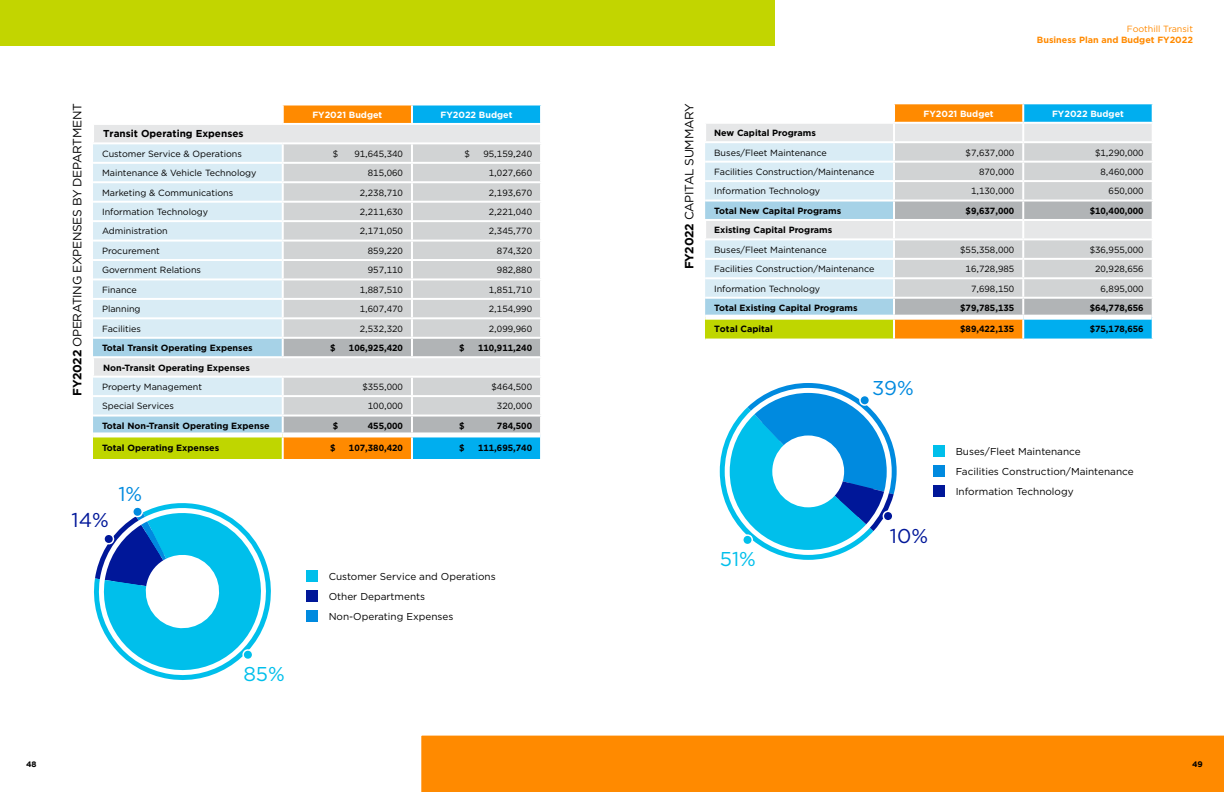
<style>
.page{position:relative;width:1224px;height:792px;background:#fff}
.page>*{position:absolute;margin:0;border:0;box-sizing:border-box;transform-origin:0 0}
.t1{font:20px "Gotham";color:#001799}
.t2{font:20px "Gotham";color:#00bfeb}
.t3{font:20px "Gotham";color:#008adf}
.t4{font:12px "Gotham";letter-spacing:-.025em;color:#000}
.t5{font:10px/20px "Gotham";color:#000}
.t6{font:700 10px "Gotham";color:#000}
.t7{font:9px "Gotham";color:#000}
.t8{font:700 9px "Gotham";color:#000}
.t9{font:700 9px "Gotham";color:#fff}
.t10{font:700 9px "Gotham";color:#ff8a00}
.t11{font:9px "Gotham";color:#ff8a00}
.t12{font:700 9px "Gotham";color:#000}
.t13{font:700 8px "Gotham";color:#000}
.s1{font-weight:700}
</style>
<div class="page">
<div style="left:284px;top:437px;width:127px;height:22px;background:#ff8a00"></div>
<div style="left:413px;top:437px;width:127px;height:22px;background:#00aeef"></div>
<div style="left:93px;top:435px;width:190px;height:24px;background:#bfd600"></div>
<hr style="left:282px;top:437px;width:2px;height:22px;background:#fff">
<div style="left:93px;top:432px;width:190px;height:5px;background:#fff"></div>
<svg style="left:93px;top:106px;width:448px;height:329px;background:#d5dee1"></svg>
<hr style="left:412px;top:142px;width:130px;height:2px;background:#fff">
<div style="left:306px;top:570px;width:12px;height:12px;background:#00bfeb"></div>
<div style="left:306px;top:591px;width:12px;height:11px;background:#001799"></div>
<div style="left:306px;top:610px;width:12px;height:12px;background:#008adf"></div>
<svg style="left:94px;top:503px;width:177px;height:177px"></svg>
<div style="left:0;top:0;width:775px;height:45px;background:#c2d500"></div>
<svg style="left:720px;top:383px;width:177px;height:177px"></svg>
<svg style="left:705px;top:103px;width:448px;height:237px;background:#cfd9d2"></svg>
<div style="left:894px;top:315px;width:129px;height:5px;background:#fff"></div>
<div style="left:1023px;top:315px;width:129px;height:5px;background:#fff"></div>
<div style="left:933px;top:445px;width:12px;height:12px;background:#00bfeb"></div>
<div style="left:933px;top:465px;width:12px;height:12px;background:#008adf"></div>
<div style="left:933px;top:485px;width:12px;height:12px;background:#001799"></div>
<div style="left:421px;top:735px;width:803px;height:57px;background:#ff8a00"></div>
<p class="t11" style="left:1127px;top:23px;width:68px">Foothill Transit</p>
<p class="t10" style="left:1037px;top:34px;width:158px">Business Plan and Budget FY2022</p>
<h2 class="t4" style="left:682px;top:269px;width:167px;rotate:-90deg"><span class="s1">FY2022</span> CAPITAL SUMMARY</h2>
<h2 class="t4" style="left:70px;top:396px;width:294px;rotate:-90deg"><span class="s1">FY2022</span> OPERATING EXPENSES BY DEPARTMENT</h2>
<p class="t9" style="left:924px;top:107px;width:72px">FY2021 Budget</p>
<p class="t9" style="left:1052px;top:107px;width:73px">FY2022 Budget</p>
<p class="t9" style="left:312px;top:109px;width:72px">FY2021 Budget</p>
<p class="t9" style="left:441px;top:109px;width:73px">FY2022 Budget</p>
<p class="t8" style="left:714px;top:127px;width:103px">New Capital Programs</p>
<p class="t7" style="left:714px;top:147px;width:114px">Buses/Fleet Maintenance</p>
<p class="t7" style="left:966px;top:147px;width:50px">$7,637,000</p>
<p class="t7" style="left:1095px;top:147px;width:50px">$1,290,000</p>
<p class="t7" style="left:714px;top:166px;width:162px">Facilities Construction/Maintenance</p>
<p class="t7" style="left:979px;top:166px;width:37px">870,000</p>
<p class="t7" style="left:1101px;top:166px;width:45px">8,460,000</p>
<p class="t7" style="left:714px;top:185px;width:108px">Information Technology</p>
<p class="t7" style="left:971px;top:185px;width:45px">1,130,000</p>
<p class="t7" style="left:1109px;top:185px;width:37px">650,000</p>
<p class="t8" style="left:714px;top:205px;width:129px">Total New Capital Programs</p>
<p class="t8" style="left:966px;top:205px;width:50px">$9,637,000</p>
<p class="t8" style="left:1090px;top:205px;width:55px">$10,400,000</p>
<p class="t8" style="left:714px;top:224px;width:120px">Existing Capital Programs</p>
<p class="t7" style="left:714px;top:244px;width:114px">Buses/Fleet Maintenance</p>
<p class="t7" style="left:960px;top:244px;width:55px">$55,358,000</p>
<p class="t7" style="left:1090px;top:244px;width:56px">$36,955,000</p>
<p class="t7" style="left:714px;top:263px;width:162px">Facilities Construction/Maintenance</p>
<p class="t7" style="left:966px;top:263px;width:50px">16,728,985</p>
<p class="t7" style="left:1095px;top:263px;width:50px">20,928,656</p>
<p class="t7" style="left:714px;top:283px;width:108px">Information Technology</p>
<p class="t7" style="left:971px;top:283px;width:45px">7,698,150</p>
<p class="t7" style="left:1101px;top:283px;width:45px">6,895,000</p>
<p class="t8" style="left:714px;top:302px;width:145px">Total Existing Capital Programs</p>
<p class="t8" style="left:960px;top:302px;width:55px">$79,785,135</p>
<p class="t8" style="left:1090px;top:302px;width:55px">$64,778,656</p>
<p class="t12" style="left:714px;top:323px;width:60px">Total Capital</p>
<p class="t8" style="left:960px;top:323px;width:55px">$89,422,135</p>
<p class="t8" style="left:1090px;top:323px;width:56px">$75,178,656</p>
<p class="t6" style="left:103px;top:128px;width:142px">Transit Operating Expenses</p>
<p class="t7" style="left:102px;top:148px;width:141px">Customer Service &amp; Operations</p>
<p class="t7" style="left:333px;top:148px;width:7px">$</p>
<p class="t7" style="left:354px;top:148px;width:50px">91,645,340</p>
<p class="t7" style="left:465px;top:148px;width:7px">$</p>
<p class="t7" style="left:483px;top:148px;width:50px">95,159,240</p>
<p class="t7" style="left:102px;top:167px;width:156px">Maintenance &amp; Vehicle Technology</p>
<p class="t7" style="left:368px;top:167px;width:37px">815,060</p>
<p class="t7" style="left:489px;top:167px;width:45px">1,027,660</p>
<p class="t7" style="left:102px;top:187px;width:133px">Marketing &amp; Communications</p>
<p class="t7" style="left:360px;top:187px;width:45px">2,238,710</p>
<p class="t7" style="left:489px;top:187px;width:45px">2,193,670</p>
<p class="t7" style="left:102px;top:206px;width:108px">Information Technology</p>
<p class="t7" style="left:360px;top:206px;width:45px">2,211,630</p>
<p class="t7" style="left:489px;top:206px;width:45px">2,221,040</p>
<p class="t7" style="left:102px;top:226px;width:67px">Administration</p>
<p class="t7" style="left:360px;top:226px;width:45px">2,171,050</p>
<p class="t7" style="left:489px;top:226px;width:45px">2,345,770</p>
<p class="t7" style="left:102px;top:245px;width:59px">Procurement</p>
<p class="t7" style="left:368px;top:245px;width:37px">859,220</p>
<p class="t7" style="left:497px;top:245px;width:37px">874,320</p>
<p class="t7" style="left:102px;top:264px;width:101px">Government Relations</p>
<p class="t7" style="left:368px;top:264px;width:37px">957,110</p>
<p class="t7" style="left:497px;top:264px;width:37px">982,880</p>
<p class="t7" style="left:102px;top:284px;width:36px">Finance</p>
<p class="t7" style="left:360px;top:284px;width:45px">1,887,510</p>
<p class="t7" style="left:489px;top:284px;width:45px">1,851,710</p>
<p class="t7" style="left:102px;top:303px;width:40px">Planning</p>
<p class="t7" style="left:360px;top:303px;width:45px">1,607,470</p>
<p class="t7" style="left:489px;top:303px;width:45px">2,154,990</p>
<p class="t7" style="left:102px;top:323px;width:40px">Facilities</p>
<p class="t7" style="left:360px;top:323px;width:45px">2,532,320</p>
<p class="t7" style="left:489px;top:323px;width:45px">2,099,960</p>
<p class="t8" style="left:102px;top:342px;width:152px">Total Transit Operating Expenses</p>
<p class="t8" style="left:330px;top:342px;width:7px">$</p>
<p class="t8" style="left:349px;top:342px;width:55px">106,925,420</p>
<p class="t8" style="left:459px;top:342px;width:7px">$</p>
<p class="t8" style="left:478px;top:342px;width:56px">110,911,240</p>
<p class="t8" style="left:103px;top:361px;width:148px">Non-Transit Operating Expenses</p>
<p class="t7" style="left:102px;top:381px;width:102px">Property Management</p>
<p class="t7" style="left:362px;top:381px;width:42px">$355,000</p>
<p class="t7" style="left:492px;top:381px;width:42px">$464,500</p>
<p class="t7" style="left:102px;top:400px;width:74px">Special Services</p>
<p class="t7" style="left:368px;top:400px;width:37px">100,000</p>
<p class="t7" style="left:497px;top:400px;width:37px">320,000</p>
<p class="t8" style="left:102px;top:420px;width:169px">Total Non-Transit Operating Expense</p>
<p class="t8" style="left:333px;top:420px;width:7px">$</p>
<p class="t8" style="left:368px;top:420px;width:37px">455,000</p>
<p class="t8" style="left:459px;top:420px;width:7px">$</p>
<p class="t8" style="left:497px;top:420px;width:37px">784,500</p>
<p class="t8" style="left:102px;top:441px;width:119px">Total Operating Expenses</p>
<p class="t8" style="left:330px;top:441px;width:7px">$</p>
<p class="t8" style="left:349px;top:441px;width:55px">107,380,420</p>
<p class="t8" style="left:459px;top:441px;width:7px">$</p>
<p class="t8" style="left:478px;top:441px;width:56px">111,695,740</p>
<h1 class="t3" style="left:872px;top:376px;width:43px">39%</h1>
<p class="t5" style="left:956px;top:441px;width:180px">Buses/Fleet Maintenance<br>Facilities Construction/Maintenance<br>Information Technology</p>
<h1 class="t3" style="left:118px;top:481px;width:25px">1%</h1>
<h1 class="t1" style="left:72px;top:507px;width:39px">14%</h1>
<h1 class="t2" style="left:243px;top:661px;width:43px">85%</h1>
<p class="t5" style="left:329px;top:566px;width:169px">Customer Service and Operations<br>Other Departments<br>Non-Operating Expenses</p>
<h1 class="t2" style="left:720px;top:546px;width:38px">51%</h1>
<h1 class="t1" style="left:890px;top:523px;width:40px">10%</h1>
<p class="t13" style="left:26px;top:759px;width:12px">48</p>
<p class="t13" style="left:1192px;top:759px;width:12px">49</p>
</div>
